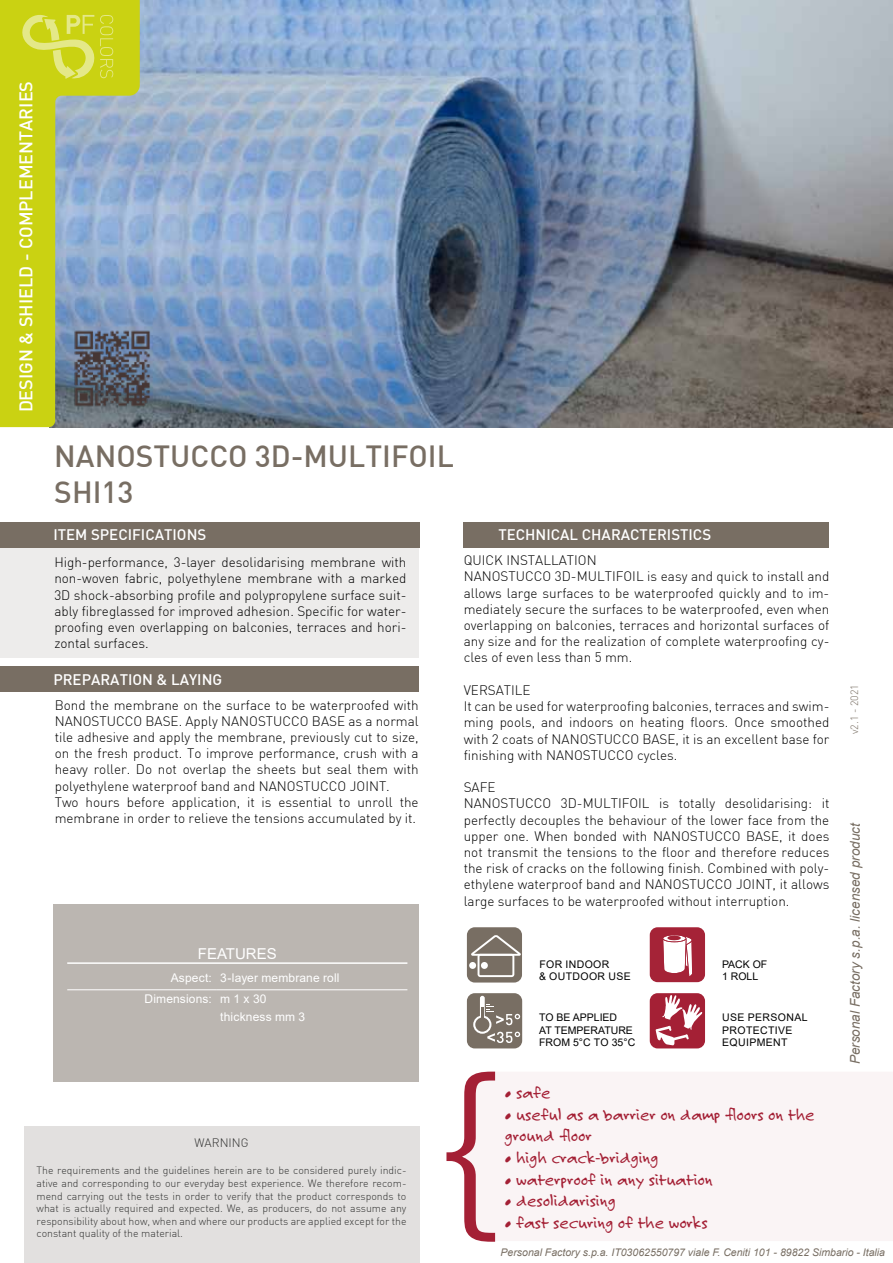
<style>
.page{position:relative;width:893px;height:1263px;background:#fff}
.page>*{position:absolute;margin:0;border:0;box-sizing:border-box;transform-origin:0 0}
.t1{font:500 30px/36px "DIN";color:#786e63}
.t2{font:18px/21.6px "Felt Tip Roman";color:#a42035}
.t3{font:500 18px "DIN";color:#fff}
.t4{font:500 15px "DIN";color:#fff}
.t5{font:15px "Arial";color:#fff}
.t6{font:300 13.5px/16.2px "DIN";color:#000}
.t7{font:italic 13.5px "Arial";color:#786e63}
.t8{font:12px/21.3px "Arial";letter-spacing:.01em;color:#fff}
.t9{font:300 12px "DIN";color:#000}
.t10{font:300 10.5px/12.6px "DIN";color:#000;text-align:justify}
.t11{font:italic 10.5px "Arial";color:#786e63}
.t12{font:10.5px/12.6px "Arial";letter-spacing:.035em;color:#000}
.t13{font:10.5px/12.6px "Arial";color:#000}
.t14{font:300 10.5px "DIN";color:#786e63}
</style>
<div class="page">
<div style="left:0;top:666px;width:419px;height:26px;background:#786e63"></div>
<div style="left:463px;top:522px;width:366px;height:25px;background:#786e63"></div>
<div style="left:495px;top:1071px;width:398px;height:170px;background:#faf4f5"></div>
<svg style="left:446px;top:1071px;width:49px;height:171px"></svg>
<img style="left:140px;top:0;width:753px;height:427px">
<svg style="left:0;top:0;width:140px;height:427px;background:#adbc65"></svg>
<div style="left:0;top:522px;width:419px;height:136px;background:#edeceb"></div>
<div style="left:0;top:522px;width:419px;height:25px;background:#786e63"></div>
<svg style="left:21px;top:13px;width:92px;height:66px;background:#d1d834"></svg>
<img style="left:70px;top:325px;width:85px;height:85px">
<div style="left:24px;top:1126px;width:395px;height:137px;background:#e2e0df"></div>
<div style="left:467px;top:927px;width:55px;height:55px;background:#786e63;border-radius:8px"></div>
<svg style="left:471px;top:935px;width:50px;height:42px"></svg>
<div style="left:481px;top:962px;width:7px;height:7px;background:#fff;border-radius:50%"></div>
<div style="left:469px;top:962px;width:7px;height:7px;background:#fff;border-radius:50%"></div>
<div style="left:650px;top:927px;width:55px;height:55px;background:#a52337;border-radius:8px"></div>
<svg style="left:663px;top:935px;width:29px;height:41px"></svg>
<div style="left:467px;top:993px;width:55px;height:55px;background:#786e63;border-radius:8px"></div>
<svg style="left:473px;top:1015px;width:18px;height:19px"></svg>
<div style="left:480px;top:996px;width:5px;height:31px;background:#fff;border-radius:2px"></div>
<div style="left:475px;top:1017px;width:14px;height:15px;background:#786e63;border-radius:50%"></div>
<hr style="left:481px;top:1007px;width:3px;height:22px;background:#786e63">
<svg style="left:487px;top:1032px;width:33px;height:11px"></svg>
<svg style="left:486px;top:1004px;width:34px;height:21px"></svg>
<div style="left:650px;top:993px;width:55px;height:55px;background:#a42035;border-radius:8px"></div>
<svg style="left:655px;top:994px;width:47px;height:51px"></svg>
<div style="left:53px;top:904px;width:366px;height:178px;background:#bbb6b1"></div>
<hr style="left:67px;top:962px;width:340px;height:2px;background:#fff">
<hr style="left:67px;top:989px;width:149px;height:1px;background:#fff">
<hr style="left:216px;top:989px;width:191px;height:1px;background:#fff">
<h2 class="t3" style="left:14px;top:412px;width:333px;rotate:-90deg">DESIGN &amp; SHIELD - COMPLEMENTARIES</h2>
<h1 class="t1" style="left:54px;top:437px;width:401px">NANOSTUCCO 3D-MULTIFOIL<br>SHI13</h1>
<p class="t4" style="left:53px;top:525px;width:154px">ITEM SPECIFICATIONS</p>
<p class="t6" style="left:54px;top:554px;width:354px;text-align:justify">High-performance, 3-layer desolidarising membrane with non-woven fabric, polyethylene membrane with a marked 3D shock-absorbing profile and polypropylene surface suit&shy;ably fibreglassed for improved adhesion. Specific for water&shy;proofing even overlapping on balconies, terraces and hori&shy;zontal surfaces.</p>
<p class="t4" style="left:53px;top:670px;width:170px">PREPARATION &amp; LAYING</p>
<p class="t6" style="left:55px;top:697px;width:365px">Bond the membrane on the surface to be waterproofed with NANOSTUCCO BASE. Apply NANOSTUCCO BASE as a normal tile adhesive and apply the membrane, previously cut to size, on the fresh product. To improve performance, crush with a heavy roller. Do not overlap the sheets but seal them with polyethylene waterproof band and NANOSTUCCO JOINT.<br>Two hours before application, it is essential to unroll the membrane in order to relieve the tensions accumulated by it.</p>
<p class="t5" style="left:198px;top:944px;width:80px">FEATURES</p>
<p class="t8" style="left:145px;top:966px;width:197px;text-indent:26px">Aspect: 3-layer membrane roll<br>Dimensions: m 1 x 30</p>
<p class="t8" style="left:220px;top:1006px;width:86px">thickness mm 3</p>
<p class="t9" style="left:195px;top:1136px;width:56px">WARNING</p>
<p class="t10" style="left:37px;top:1164px;width:371px">The requirements and the guidelines herein are to be considered purely indic&shy;ative and corresponding to our everyday best experience. We therefore recom&shy;mend carrying out the tests in order to verify that the product corresponds to what is actually required and expected. We, as producers, do not assume any responsibility about how, when and where our products are applied except for the constant quality of the material.</p>
<p class="t4" style="left:498px;top:525px;width:214px">TECHNICAL CHARACTERISTICS</p>
<p class="t6" style="left:464px;top:552px;width:367px">QUICK INSTALLATION<br>NANOSTUCCO 3D-MULTIFOIL is easy and quick to install and allows large surfaces to be waterproofed quickly and to im&shy;mediately secure the surfaces to be waterproofed, even when overlapping on balconies, terraces and horizontal surfaces of any size and for the realization of complete waterproofing cy&shy;cles of even less than 5 mm.</p>
<p class="t6" style="left:464px;top:682px;width:367px">VERSATILE<br>It can be used for waterproofing balconies, terraces and swim&shy;ming pools, and indoors on heating floors. Once smoothed with 2 coats of NANOSTUCCO BASE, it is an excellent base for finishing with NANOSTUCCO cycles.</p>
<p class="t6" style="left:464px;top:779px;width:367px">SAFE<br>NANOSTUCCO 3D-MULTIFOIL is totally desolidarising: it perfectly decouples the behaviour of the lower face from the upper one. When bonded with NANOSTUCCO BASE, it does not transmit the tensions to the floor and therefore reduces the risk of cracks on the following finish. Combined with poly&shy;ethylene waterproof band and NANOSTUCCO JOINT, it allows large surfaces to be waterproofed without interruption.</p>
<p class="t12" style="left:539px;top:958px;width:93px">FOR INDOOR<br>&amp; OUTDOOR USE</p>
<p class="t13" style="left:722px;top:958px;width:47px">PACK OF<br>1 ROLL</p>
<p class="t13" style="left:539px;top:1011px;width:98px">TO BE APPLIED<br>AT TEMPERATURE<br>FROM 5°C TO 35°C</p>
<p class="t12" style="left:722px;top:1011px;width:87px">USE PERSONAL<br>PROTECTIVE<br>EQUIPMENT</p>
<h2 class="t2" style="left:505px;top:1082px;width:47px">• safe</h2>
<h2 class="t2" style="left:505px;top:1103px;width:311px">• useful as a barrier on damp floors on the ground floor</h2>
<h2 class="t2" style="left:505px;top:1146px;width:155px">• high crack-bridging</h2>
<h2 class="t2" style="left:505px;top:1168px;width:209px">• waterproof in any situation</h2>
<h2 class="t2" style="left:505px;top:1190px;width:112px">• desolidarising</h2>
<h2 class="t2" style="left:505px;top:1211px;width:204px">• fast securing of the works</h2>
<p class="t14" style="left:848px;top:734px;width:51px;rotate:-90deg">v2.1 - 2021</p>
<p class="t7" style="left:846px;top:1064px;width:243px;rotate:-90deg">Personal Factory s.p.a. licensed product</p>
<p class="t11" style="left:501px;top:1245px;width:386px">Personal Factory s.p.a. IT03062550797 viale F. Ceniti 101 - 89822 Simbario - Italia</p>
</div>
